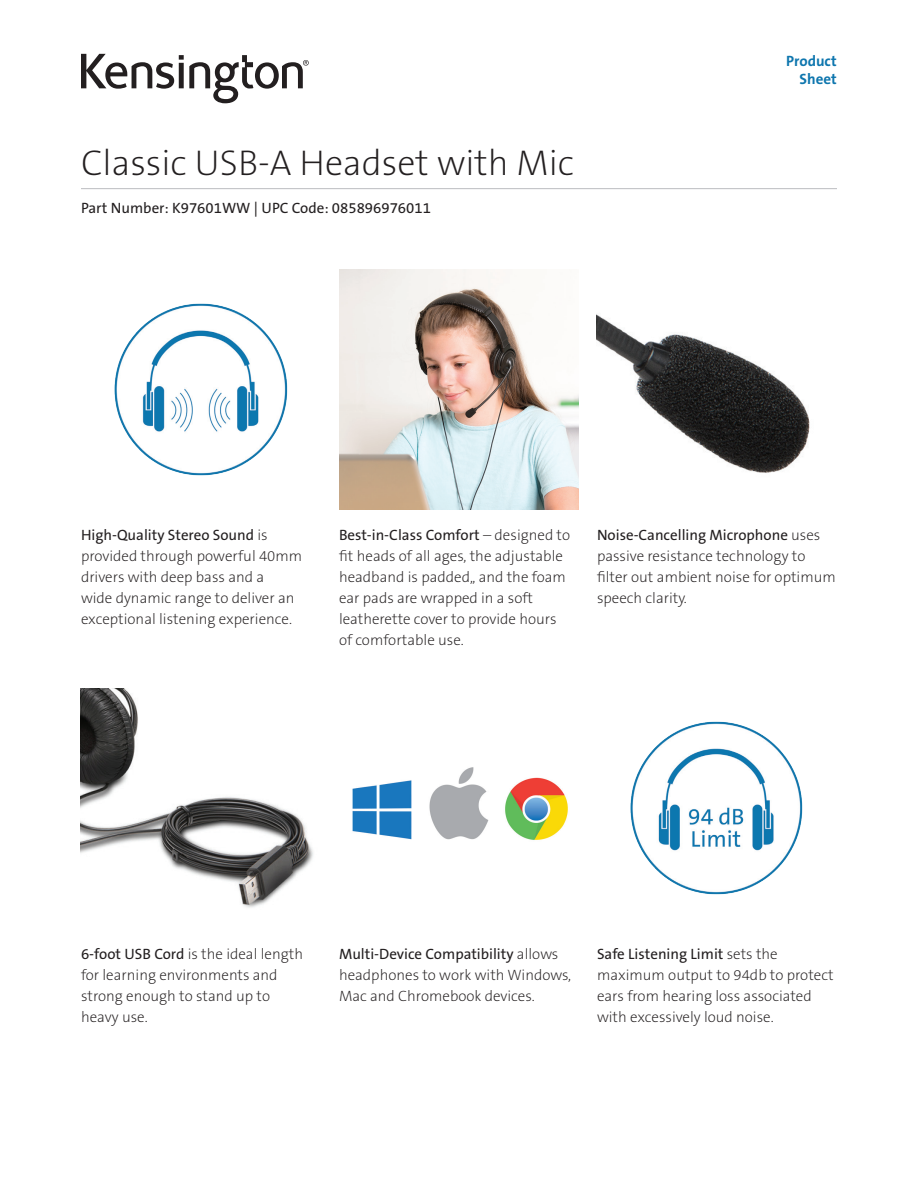
<style>
.page{position:relative;width:918px;height:1188px;background:#fff}
.page>*{position:absolute;margin:0;border:0;box-sizing:border-box;transform-origin:0 0}
.t1{font:36px "The Sans KENSINGTON2 XL";color:#231f20}
.t2{font:15px/21px "The Sans KENSINGTON2 XL";color:#231f20}
.t3{font:15px "The Sans KENSINGTON5 Rg";color:#231f20}
.t4{font:15px/18px "The Sans KENSINGTON7 Bd";color:#0e76ae;text-align:right}
.s1{font-family:"The Sans KENSINGTON2 XL"}
.s2{font-family:"The Sans KENSINGTON5 Rg"}
</style>
<div class="page">
<svg style="left:81px;top:54px;width:228px;height:49px"></svg>
<hr style="left:81px;top:188px;width:756px;height:1px;background:#bcbdc0">
<img style="left:114px;top:303px;width:174px;height:173px">
<img style="left:597px;top:315px;width:213px;height:158px">
<img style="left:81px;top:688px;width:232px;height:220px">
<img style="left:339px;top:270px;width:240px;height:239px">
<img style="left:352px;top:767px;width:216px;height:73px">
<img style="left:630px;top:721px;width:173px;height:174px">
<h1 class="t1" style="left:81px;top:143px;width:495px">Classic USB-A Headset with Mic</h1>
<p class="t3" style="left:81px;top:200px;width:351px">Part Number: K97601WW | UPC Code: 085896976011</p>
<p class="t4" style="left:786px;top:52px;width:52px">Product<br>Sheet</p>
<p class="t3" style="left:81px;top:527px;width:188px">High-Quality Stereo Sound <span class="s1">is</span></p>
<p class="t2" style="left:81px;top:546px;width:223px">provided through powerful 40mm drivers with deep bass and a<br>wide dynamic range to deliver an exceptional listening experience.</p>
<p class="t3" style="left:339px;top:527px;width:233px">Best-in-Class Comfort <span class="s1">– designed to</span></p>
<p class="t2" style="left:339px;top:546px;width:228px">fit heads of all ages, the adjustable headband is padded,, and the foam ear pads are wrapped in a soft leatherette cover to provide hours of comfortable use.</p>
<p class="t3" style="left:597px;top:527px;width:225px">Noise-Cancelling Microphone <span class="s1">uses</span></p>
<p class="t2" style="left:597px;top:546px;width:240px">passive resistance technology to filter out ambient noise for optimum speech clarity.</p>
<p class="t2" style="left:81px;top:944px;width:224px"><span class="s2">6-foot USB Cord</span> is the ideal length for learning environments and strong enough to stand up to heavy use.</p>
<p class="t3" style="left:339px;top:945px;width:221px">Multi-Device Compatibility <span class="s1">allows</span></p>
<p class="t2" style="left:339px;top:965px;width:234px">headphones to work with Windows,<br>Mac and Chromebook devices.</p>
<p class="t3" style="left:597px;top:945px;width:182px">Safe Listening Limit <span class="s1">sets the</span></p>
<p class="t2" style="left:597px;top:965px;width:238px">maximum output to 94db to protect ears from hearing loss associated with excessively loud noise.</p>
</div>
